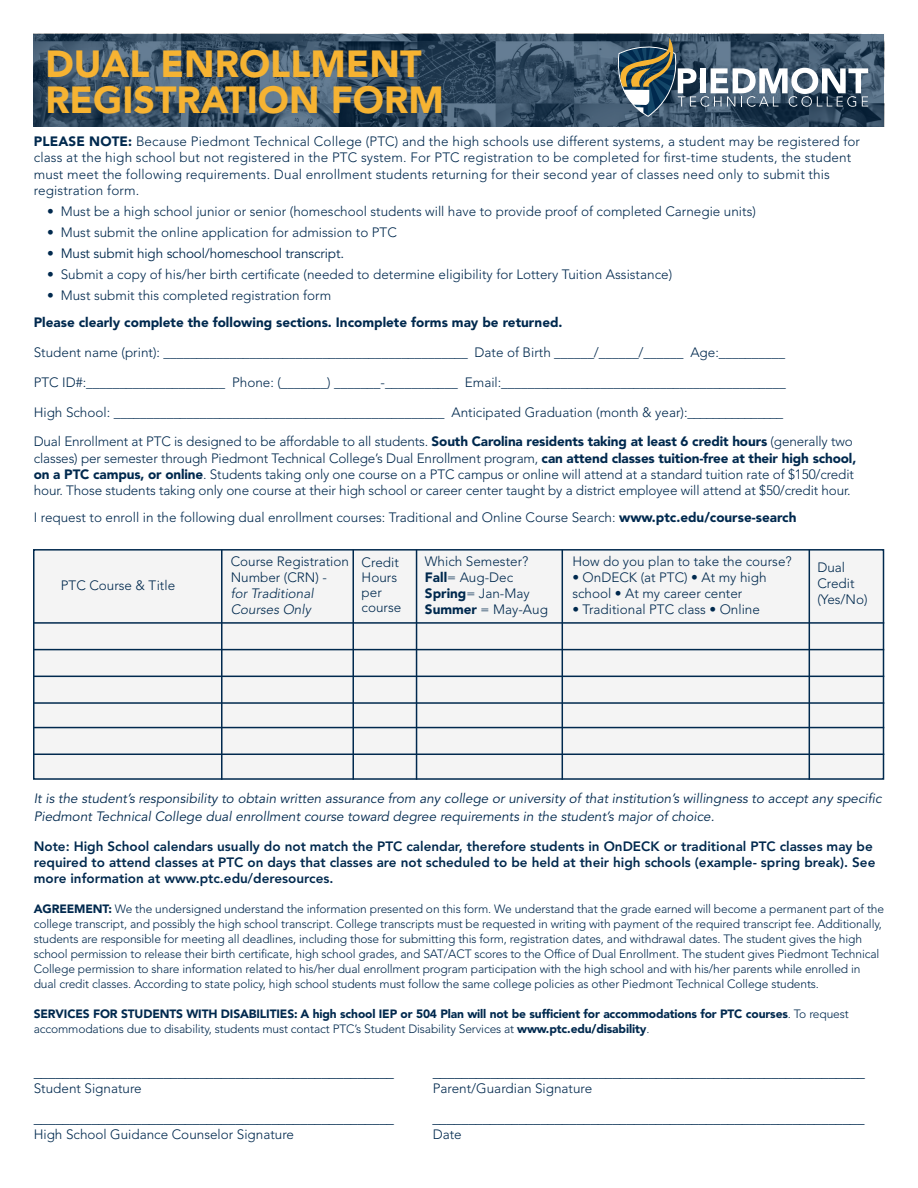
<style>
.page{position:relative;width:918px;height:1188px;background:#fff}
.page>*{position:absolute;margin:0;border:0;box-sizing:border-box;transform-origin:0 0}
.t1{font:900 37.5px/36px "Avenir LT Std";color:#f6b332}
.t2{font:300 15px "Avenir LT Std";color:#00294e}
.t3{font:300 13.5px/16.2px "Avenir LT Std";color:#00294e}
.t4{font:800 13.5px/16.2px "Avenir LT Std";color:#00294e}
.t5{font:italic 13.5px/18px "Avenir LT Std";color:#00294e}
.t6{font:900 13.5px "Avenir LT Std";color:#00294e}
.t7{font:13.5px "Avenir LT Std";letter-spacing:-.01em;color:#00294e}
.t8{font:italic 300 13.5px/16.2px "Avenir LT Std";color:#00294e}
.t9{font:300 12px/15px "Avenir LT Std";letter-spacing:-.01em;color:#00294e}
.t10{font:900 12px/15px "Avenir LT Std";letter-spacing:-.01em;color:#00294e}
.s1{font-weight:900}
.s2{font-weight:300}
</style>
<div class="page">
<img style="left:34px;top:34px;width:850px;height:92px">
<div style="left:34px;top:550px;width:850px;height:230px;background:#f4f4f4"></div>
<hr style="left:221px;top:550px;width:2px;height:230px;background:#00294e">
<hr style="left:352px;top:550px;width:2px;height:230px;background:#00294e">
<hr style="left:809px;top:550px;width:1px;height:230px;background:#00294e">
<hr style="left:562px;top:550px;width:1px;height:230px;background:#00294e">
<hr style="left:416px;top:550px;width:1px;height:230px;background:#00294e">
<hr style="left:34px;top:622px;width:850px;height:2px;background:#00294e">
<hr style="left:34px;top:676px;width:850px;height:1px;background:#00294e">
<hr style="left:34px;top:754px;width:850px;height:1px;background:#00294e">
<hr style="left:34px;top:649px;width:850px;height:1px;background:#00294e">
<hr style="left:34px;top:727px;width:850px;height:1px;background:#00294e">
<hr style="left:34px;top:702px;width:850px;height:2px;background:#00294e">
<div style="left:33px;top:549px;width:851px;height:231px;border:2px solid #00294e"></div>
<svg style="left:615px;top:38px;width:253px;height:79px;background:#5a6d7c"></svg>
<h1 class="t1" style="left:45px;top:45px;width:400px">DUAL ENROLLMENT<br>REGISTRATION FORM</h1>
<p class="t3" style="left:34px;top:134px;width:828px"><span class="s1">PLEASE NOTE:</span> Because Piedmont Technical College (PTC) and the high schools use different systems, a student may be registered for class at the high school but not registered in the PTC system. For PTC registration to be completed for first-time students, the student must meet the following requirements. Dual enrollment students returning for their second year of classes need only to submit this registration form.</p>
<p class="t3" style="left:47px;top:203px;width:710px">• Must be a high school junior or senior (homeschool students will have to provide proof of completed Carnegie units)</p>
<p class="t3" style="left:47px;top:224px;width:351px">• Must submit the online application for admission to PTC</p>
<p class="t7" style="left:47px;top:245px;width:298px">• Must submit high school/homeschool transcript.</p>
<p class="t3" style="left:47px;top:266px;width:626px">• Submit a copy of his/her birth certificate (needed to determine eligibility for Lottery Tuition Assistance)</p>
<p class="t3" style="left:47px;top:287px;width:286px">• Must submit this completed registration form</p>
<p class="t6" style="left:34px;top:314px;width:530px">Please clearly complete the following sections. Incomplete forms may be returned.</p>
<p class="t3" style="left:34px;top:344px;width:753px">Student name (print): ______________________________________________ Date of Birth ______/______/______ Age:__________</p>
<p class="t3" style="left:34px;top:374px;width:754px">PTC ID#:_____________________ Phone: (_______) _______-___________ Email:___________________________________________</p>
<p class="t3" style="left:34px;top:397px;width:821px;line-height:29.7px">High School: __________________________________________________ Anticipated Graduation (month &amp; year):_______________<br>Dual Enrollment at PTC is designed to be affordable to all students. <span class="s1">South Carolina residents taking at least 6 credit hours</span> (generally two</p>
<p class="t3" style="left:34px;top:450px;width:824px">classes) per semester through Piedmont Technical College’s Dual Enrollment program, <span class="s1">can attend classes tuition-free at their high school, on a PTC campus, or online</span>. Students taking only one course on a PTC campus or online will attend at a standard tuition rate of $150/credit hour. Those students taking only one course at their high school or career center taught by a district employee will attend at $50/credit hour.</p>
<p class="t3" style="left:34px;top:509px;width:764px">I request to enroll in the following dual enrollment courses: Traditional and Online Course Search: <span class="s1">www.ptc.edu/course-search</span></p>
<p class="t3" style="left:61px;top:578px;width:116px">PTC Course &amp; Title</p>
<p class="t3" style="left:231px;top:553px;width:120px">Course Registration<br>Number (CRN) -</p>
<p class="t8" style="left:231px;top:586px;width:85px">for Traditional<br>Courses Only</p>
<p class="t3" style="left:362px;top:555px;width:41px;line-height:15px">Credit<br>Hours per course</p>
<p class="t3" style="left:425px;top:553px;width:124px">Which Semester?<br><span class="s1">Fall</span>= Aug-Dec<br><span class="s1">Spring</span>= Jan-May<br><span class="s1">Summer</span> = May-Aug</p>
<p class="t3" style="left:572px;top:553px;width:221px">How do you plan to take the course?</p>
<p class="t3" style="left:572px;top:569px;width:196px">• OnDECK (at PTC) • At my high school • At my career center</p>
<p class="t3" style="left:572px;top:602px;width:189px">• Traditional PTC class • Online</p>
<p class="t3" style="left:817px;top:559px;width:52px">Dual<br>Credit (Yes/No)</p>
<p class="t5" style="left:34px;top:790px;width:849px">It is the student’s responsibility to obtain written assurance from any college or university of that institution’s willingness to accept any specific<br>Piedmont Technical College dual enrollment course toward degree requirements in the student’s major of choice.</p>
<p class="t4" style="left:34px;top:838px;width:843px">Note: High School calendars usually do not match the PTC calendar, therefore students in OnDECK or traditional PTC classes may be required to attend classes at PTC on days that classes are not scheduled to be held at their high schools (example- spring break). See more information at www.ptc.edu/deresources.</p>
<p class="t9" style="left:34px;top:901px;width:852px"><span class="s1">AGREEMENT:</span> We the undersigned understand the information presented on this form. We understand that the grade earned will become a permanent part of the college transcript, and possibly the high school transcript. College transcripts must be requested in writing with payment of the required transcript fee. Additionally, students are responsible for meeting all deadlines, including those for submitting this form, registration dates, and withdrawal dates. The student gives the high school permission to release their birth certificate, high school grades, and SAT/ACT scores to the Office of Dual Enrollment. The student gives Piedmont Technical College permission to share information related to his/her dual enrollment program participation with the high school and with his/her parents while enrolled in dual credit classes. According to state policy, high school students must follow the same college policies as other Piedmont Technical College students.</p>
<p class="t10" style="left:34px;top:1006px;width:817px">SERVICES FOR STUDENTS WITH DISABILITIES: A high school IEP or 504 Plan will not be sufficient for accommodations for PTC courses<span class="s2">. To request accommodations due to disability, students must contact PTC’s Student Disability Services at</span> www.ptc.edu/disability<span class="s2">.</span></p>
<p class="t2" style="left:34px;top:1063px;width:362px">__________________________________________________</p>
<p class="t2" style="left:433px;top:1063px;width:434px">____________________________________________________________</p>
<p class="t3" style="left:34px;top:1080px;width:110px">Student Signature</p>
<p class="t3" style="left:433px;top:1080px;width:161px">Parent/Guardian Signature</p>
<p class="t2" style="left:34px;top:1109px;width:362px">__________________________________________________</p>
<p class="t2" style="left:432px;top:1109px;width:434px">____________________________________________________________</p>
<p class="t3" style="left:34px;top:1126px;width:262px">High School Guidance Counselor Signature</p>
<p class="t3" style="left:433px;top:1126px;width:31px">Date</p>
</div>
